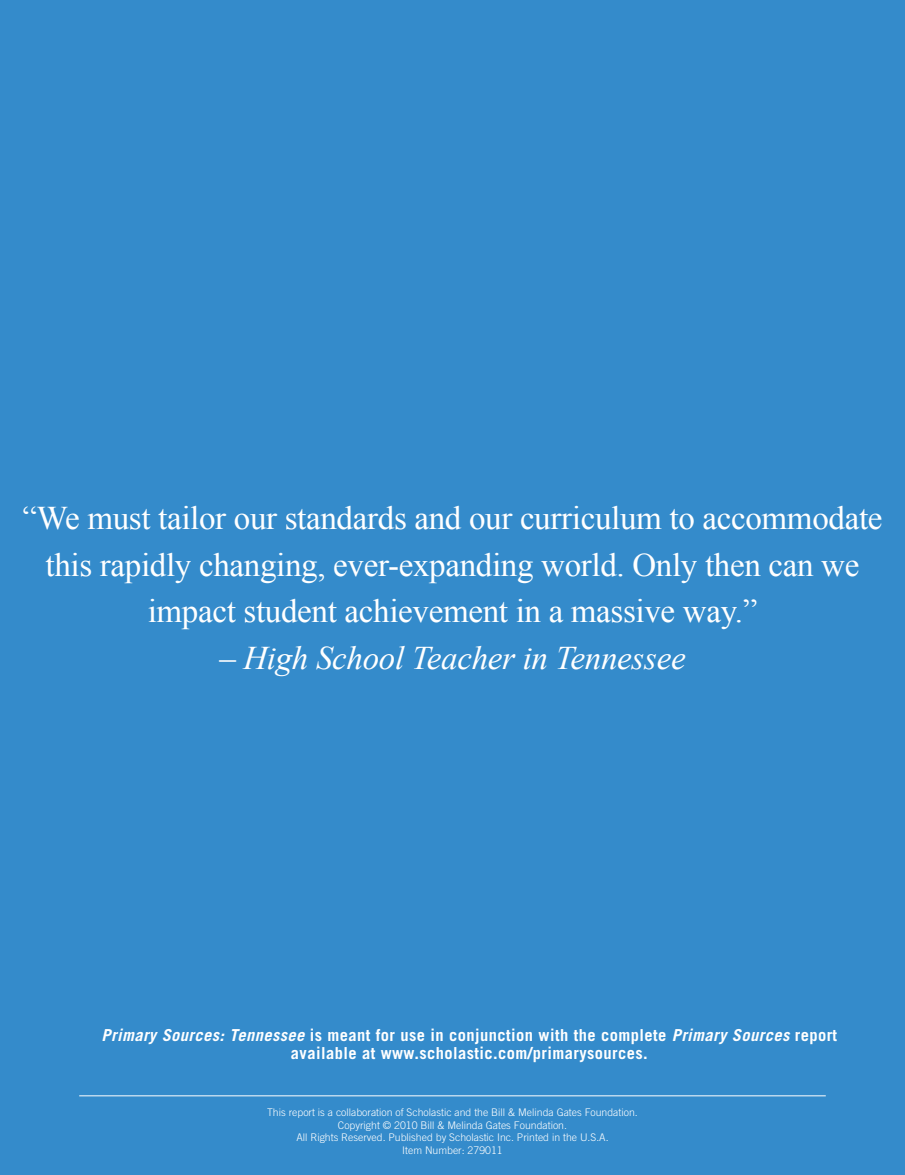
<style>
.page{position:relative;width:905px;height:1175px;background:#fff}
.page>*{position:absolute;margin:0;border:0;box-sizing:border-box;transform-origin:0 0}
.t1{font:33px/46.5px "Times New Roman";letter-spacing:-.01em;color:#fff;text-align:center}
.t2{font:italic 33px "Times New Roman";letter-spacing:-.01em;color:#fff}
.solution{font:700 16.5px/18px "Trade Gothic";letter-spacing:.025em;color:#fff;text-align:center}
.body{font:300 10.5px "Trade Gothic";color:#fff}
.s1{font-style:normal}
.s2{font-style:italic}
</style>
<div class="page">
<div style="left:0;top:0;width:904px;height:1174px;background:#348bcb"></div>
<hr style="left:79px;top:1095px;width:746px;height:1px;background:#fff">
<p class="t1" style="left:23px;top:494px;width:861px">“We must tailor our standards and our curriculum to accommodate this rapidly changing, ever-expanding world. Only then can we impact student achievement in a massive way.”</p>
<p class="t2" style="left:219px;top:635px;width:468px"><span class="s1">–</span> High School Teacher in Tennessee</p>
<p class="solution" style="left:101px;top:1025px;width:737px"><span class="s2">Primary Sources: Tennessee</span> is meant for use in conjunction with the complete <span class="s2">Primary Sources</span> report available at www.scholastic.com/primarysources.</p>
<p class="body" style="left:267px;top:1106px;width:372px">This report is a collaboration of Scholastic and the Bill &amp; Melinda Gates Foundation.</p>
<p class="body" style="left:338px;top:1118px;width:230px">Copyright © 2010 Bill &amp; Melinda Gates Foundation.</p>
<p class="body" style="left:296px;top:1131px;width:314px">All Rights Reserved. Published by Scholastic Inc. Printed in the U.S.A.</p>
<p class="body" style="left:402px;top:1144px;width:102px">Item Number: 279011</p>
</div>
